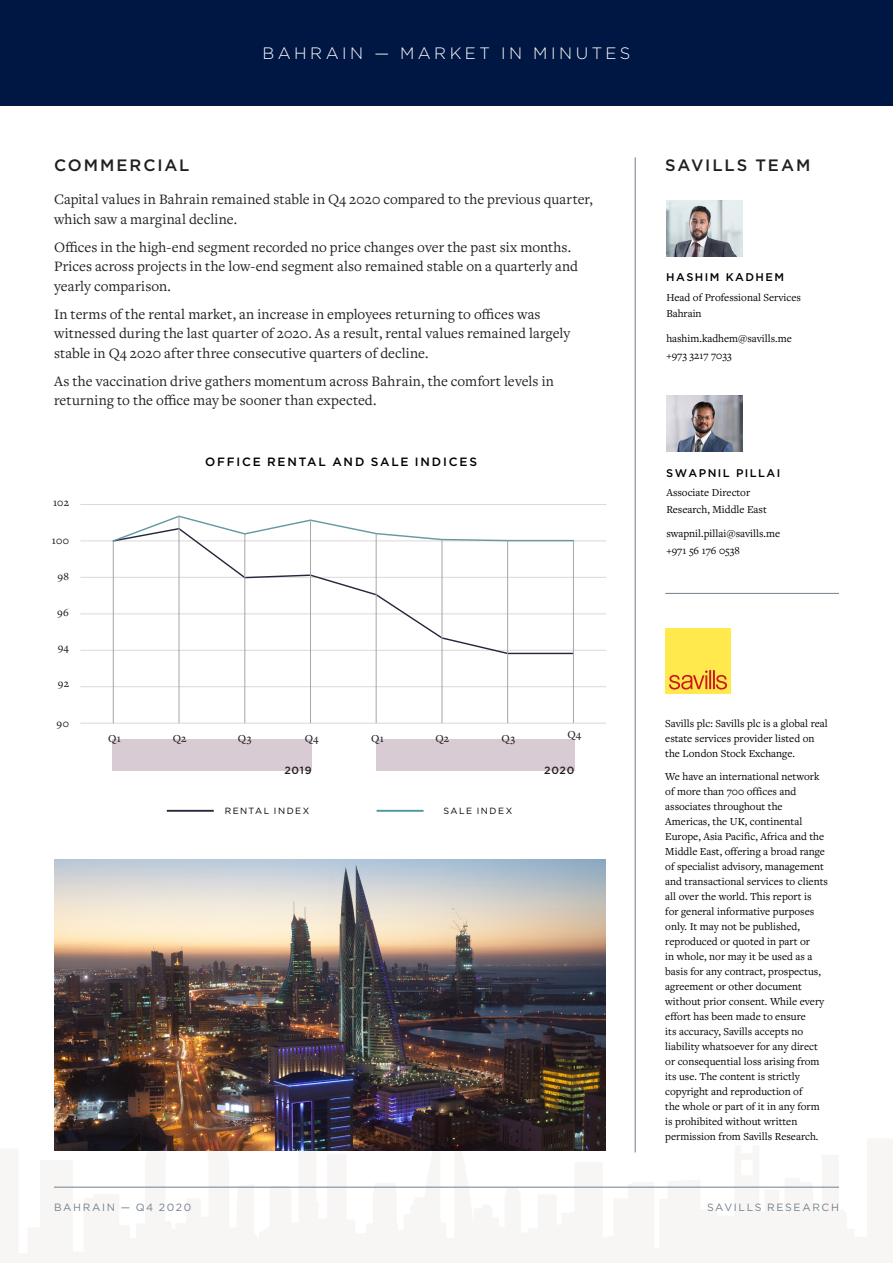
<style>
.page{position:relative;width:893px;height:1263px;background:#fff}
.page>*{position:absolute;margin:0;border:0;box-sizing:border-box;transform-origin:0 0}
.MiM_Strapline{font:300 16.5px "Gotham";letter-spacing:.21em;color:#fff}
.MiM_Strapline-2{font:500 16.5px "Gotham";letter-spacing:.11em;color:#231f20}
.MiM_Chart_Axis_Title{font:15px/19.5px "Freight Text Pro";letter-spacing:.005em;color:#231f20}
.MiM_Strapline-3{font:500 12px "Gotham";letter-spacing:.15em;color:#000001}
.MiM_Chart_Axis_Title-2{font:500 11.25px "Freight Text Pro";letter-spacing:.02em;color:#231f20}
.t1{font:11.1px/15px "Freight Text Pro";color:#000001}
.t2{font:500 11.1px "Gotham";letter-spacing:.13em;color:#000001}
.MiM_Strapline-4{font:10.5px "Gotham";letter-spacing:.155em;color:#727f8a}
.MiM_Chart_Axis_Title-3{font:500 10.5px "Gotham";letter-spacing:.07em;color:#231f20}
.MiM_Strapline-5{font:9px "Gotham";letter-spacing:.165em;color:#000001}
</style>
<div class="page">
<svg style="left:54px;top:1124px;width:785px;height:63px"></svg>
<img style="left:55px;top:859px;width:550px;height:291px">
<div style="left:0;top:0;width:893px;height:105px;background:#001643"></div>
<hr style="left:54px;top:1187px;width:785px;height:1px;background:#727f8a">
<hr style="left:167px;top:810px;width:47px;height:2px;background:#25273a">
<hr style="left:377px;top:810px;width:47px;height:2px;background:#51939c">
<img style="left:666px;top:201px;width:76px;height:56px">
<img style="left:666px;top:395px;width:76px;height:56px">
<hr style="left:80px;top:723px;width:526px;height:1px;background:#d9d9d9">
<hr style="left:80px;top:686px;width:526px;height:1px;background:#d9d9d9">
<hr style="left:80px;top:650px;width:526px;height:1px;background:#d9d9d9">
<hr style="left:80px;top:614px;width:526px;height:1px;background:#d9d9d9">
<hr style="left:80px;top:577px;width:526px;height:1px;background:#d9d9d9">
<hr style="left:80px;top:541px;width:526px;height:1px;background:#d9d9d9">
<hr style="left:80px;top:504px;width:526px;height:1px;background:#d9d9d9">
<svg style="left:112px;top:543px;width:463px;height:112px"></svg>
<svg style="left:111px;top:515px;width:464px;height:28px"></svg>
<hr style="left:113px;top:541px;width:1px;height:182px;background:#a6a6a6">
<hr style="left:179px;top:516px;width:1px;height:207px;background:#a6a6a6">
<hr style="left:245px;top:534px;width:1px;height:189px;background:#a6a6a6">
<hr style="left:310px;top:520px;width:1px;height:203px;background:#a6a6a6">
<hr style="left:376px;top:534px;width:1px;height:189px;background:#a6a6a6">
<hr style="left:442px;top:539px;width:1px;height:184px;background:#a6a6a6">
<hr style="left:507px;top:541px;width:1px;height:182px;background:#a6a6a6">
<hr style="left:573px;top:541px;width:1px;height:182px;background:#a6a6a6">
<div style="left:112px;top:739px;width:200px;height:32px;background:#d9cbd4"></div>
<div style="left:376px;top:739px;width:198px;height:32px;background:#d9cbd4"></div>
<div style="left:665px;top:628px;width:66px;height:66px;background:#ffe94d"></div>
<svg style="left:669px;top:670px;width:58px;height:19px"></svg>
<hr style="left:635px;top:157px;width:1px;height:995px;background:#727f8a">
<hr style="left:665px;top:593px;width:174px;height:1px;background:#727f8a">
<p class="MiM_Strapline" style="left:263px;top:43px;width:369px">BAHRAIN — MARKET IN MINUTES</p>
<p class="MiM_Strapline-2" style="left:54px;top:154px;width:137px">COMMERCIAL</p>
<p class="MiM_Strapline-2" style="left:665px;top:154px;width:147px">SAVILLS TEAM</p>
<p class="MiM_Chart_Axis_Title" style="left:54px;top:189px;width:540px">Capital values in Bahrain remained stable in Q4 2020 compared to the previous quarter, which saw a marginal decline.</p>
<p class="MiM_Chart_Axis_Title" style="left:54px;top:237px;width:526px">Offices in the high-end segment recorded no price changes over the past six months.<br>Prices across projects in the low-end segment also remained stable on a quarterly and yearly comparison.</p>
<p class="MiM_Chart_Axis_Title" style="left:54px;top:304px;width:518px">In terms of the rental market, an increase in employees returning to offices was witnessed during the last quarter of 2020. As a result, rental values remained largely stable in Q4 2020 after three consecutive quarters of decline.</p>
<p class="MiM_Chart_Axis_Title" style="left:54px;top:371px;width:501px">As the vaccination drive gathers momentum across Bahrain, the comfort levels in returning to the office may be sooner than expected.</p>
<p class="t2" style="left:666px;top:270px;width:119px">HASHIM KADHEM</p>
<p class="t1" style="left:666px;top:289px;width:136px;line-height:16.5px">Head of Professional Services<br>Bahrain</p>
<p class="t1" style="left:666px;top:330px;width:127px;line-height:16.5px">hashim.kadhem@savills.me +973 3217 7033</p>
<p class="MiM_Chart_Axis_Title-2" style="left:53px;top:495px;width:17px">102</p>
<p class="MiM_Chart_Axis_Title-2" style="left:52px;top:533px;width:19px">100</p>
<p class="MiM_Chart_Axis_Title-2" style="left:57px;top:569px;width:13px">98</p>
<p class="MiM_Chart_Axis_Title-2" style="left:57px;top:605px;width:13px">96</p>
<p class="MiM_Chart_Axis_Title-2" style="left:58px;top:640px;width:13px">94</p>
<p class="MiM_Chart_Axis_Title-2" style="left:58px;top:676px;width:13px">92</p>
<p class="MiM_Chart_Axis_Title-2" style="left:57px;top:715px;width:14px">90</p>
<p class="MiM_Strapline-3" style="left:205px;top:454px;width:273px">OFFICE RENTAL AND SALE INDICES</p>
<p class="MiM_Chart_Axis_Title-2" style="left:108px;top:731px;width:14px">Q1</p>
<p class="MiM_Chart_Axis_Title-2" style="left:173px;top:731px;width:15px">Q2</p>
<p class="MiM_Chart_Axis_Title-2" style="left:238px;top:731px;width:15px">Q3</p>
<p class="MiM_Chart_Axis_Title-2" style="left:305px;top:731px;width:15px">Q4</p>
<p class="MiM_Chart_Axis_Title-2" style="left:371px;top:731px;width:14px">Q1</p>
<p class="MiM_Chart_Axis_Title-2" style="left:435px;top:731px;width:15px">Q2</p>
<p class="MiM_Chart_Axis_Title-2" style="left:501px;top:731px;width:15px">Q3</p>
<p class="MiM_Chart_Axis_Title-2" style="left:568px;top:727px;width:15px">Q4</p>
<p class="MiM_Chart_Axis_Title-3" style="left:284px;top:764px;width:29px">2019</p>
<p class="MiM_Chart_Axis_Title-3" style="left:544px;top:764px;width:32px">2020</p>
<p class="MiM_Strapline-5" style="left:225px;top:805px;width:86px">RENTAL INDEX</p>
<p class="MiM_Strapline-5" style="left:443px;top:805px;width:70px">SALE INDEX</p>
<p class="t2" style="left:666px;top:465px;width:116px">SWAPNIL PILLAI</p>
<p class="t1" style="left:666px;top:484px;width:102px;line-height:16.5px">Associate Director<br>Research, Middle East</p>
<p class="t1" style="left:666px;top:525px;width:115px;line-height:16.5px">swapnil.pillai@savills.me +971 56 176 0538</p>
<p class="t1" style="left:665px;top:715px;width:164px">Savills plc: Savills plc is a global real estate services provider listed on the London Stock Exchange.</p>
<p class="t1" style="left:665px;top:768px;width:164px">We have an international network of more than 700 offices and associates throughout the<br>Americas, the UK, continental<br>Europe, Asia Pacific, Africa and the<br>Middle East, offering a broad range of specialist advisory, management and transactional services to clients all over the world. This report is<br>for general informative purposes only. It may not be published, reproduced or quoted in part or<br>in whole, nor may it be used as a basis for any contract, prospectus, agreement or other document without prior consent. While every effort has been made to ensure<br>its accuracy, Savills accepts no liability whatsoever for any direct or consequential loss arising from its use. The content is strictly copyright and reproduction of<br>the whole or part of it in any form is prohibited without written permission from Savills Research.</p>
<p class="MiM_Strapline-4" style="left:54px;top:1200px;width:139px">BAHRAIN — Q4 2020</p>
<p class="MiM_Strapline-4" style="left:707px;top:1200px;width:133px">SAVILLS RESEARCH</p>
</div>
